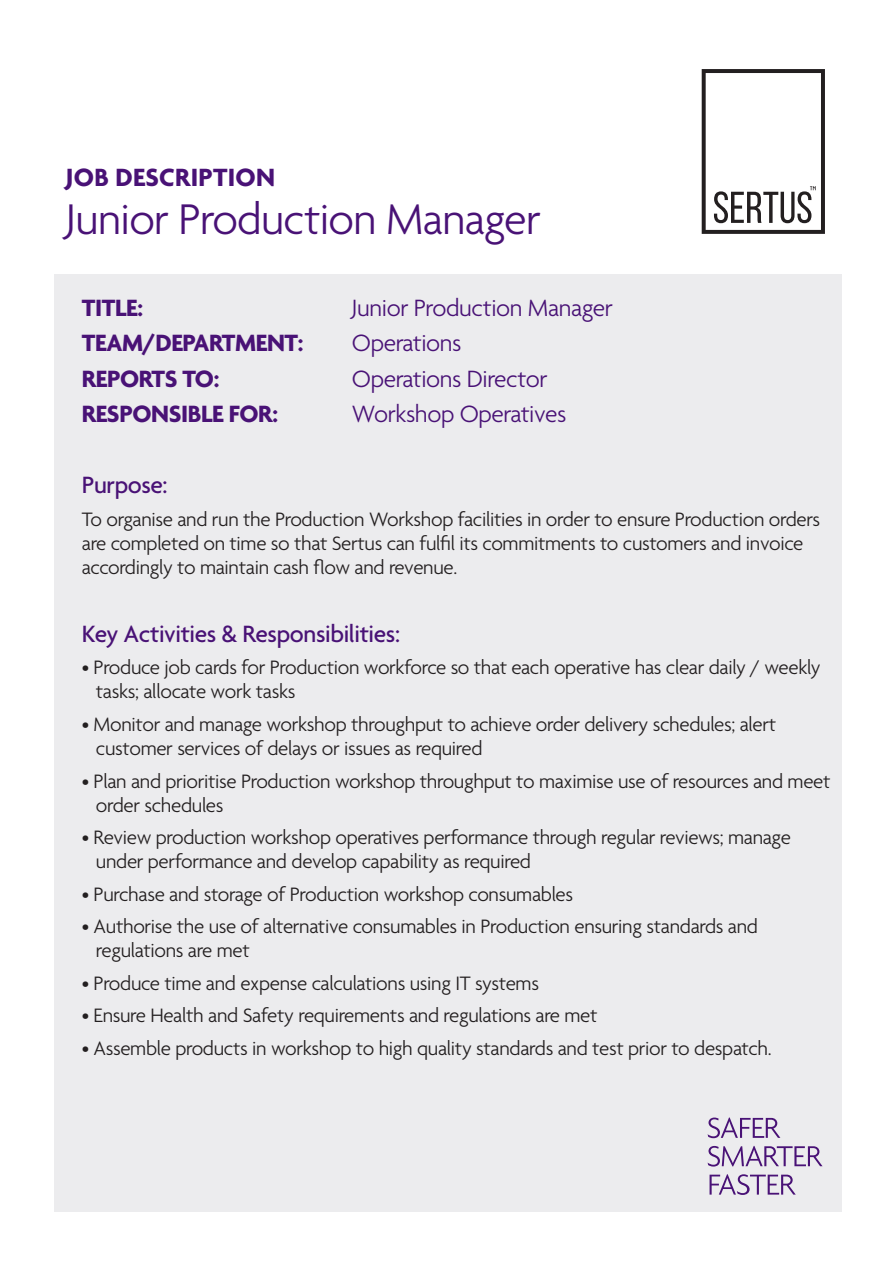
<style>
.page{position:relative;width:893px;height:1263px;background:#fff}
.page>*{position:absolute;margin:0;border:0;box-sizing:border-box;transform-origin:0 0}
.t1{font:300 46.35px "Agenda";letter-spacing:-.015em;color:#491276}
.t2{font:700 27px "Agenda";letter-spacing:.01em;color:#491276}
.t3{font:300 25.5px "Agenda";letter-spacing:-.015em;color:#491276}
.t4{font:700 25.5px "Agenda";letter-spacing:-.015em;color:#491276}
.t5{font:500 25.5px "Agenda";letter-spacing:-.015em;color:#491276}
.t6{font:300 21px/24px "Agenda";letter-spacing:-.015em;color:#231f20}
</style>
<div class="page">
<div style="left:54px;top:274px;width:788px;height:938px;background:#ececee"></div>
<svg style="left:702px;top:69px;width:123px;height:165px"></svg>
<svg style="left:708px;top:1117px;width:72px;height:21px"></svg>
<svg style="left:708px;top:1146px;width:114px;height:20px"></svg>
<svg style="left:709px;top:1174px;width:87px;height:21px"></svg>
<p class="t2" style="left:66px;top:163px;width:211px">JOB DESCRIPTION</p>
<p class="t1" style="left:66px;top:195px;width:476px">Junior Production Manager</p>
<p class="t4" style="left:82px;top:294px;width:63px">TITLE:</p>
<p class="t3" style="left:352px;top:294px;width:262px">Junior Production Manager</p>
<p class="t4" style="left:82px;top:329px;width:223px">TEAM/DEPARTMENT:</p>
<p class="t3" style="left:352px;top:329px;width:111px">Operations</p>
<p class="t4" style="left:82px;top:365px;width:139px">REPORTS TO:</p>
<p class="t3" style="left:352px;top:365px;width:197px">Operations Director</p>
<p class="t4" style="left:82px;top:401px;width:198px">RESPONSIBLE FOR:</p>
<p class="t3" style="left:352px;top:401px;width:216px">Workshop Operatives</p>
<p class="t5" style="left:82px;top:472px;width:87px">Purpose:</p>
<p class="t6" style="left:82px;top:508px;width:740px">To organise and run the Production Workshop facilities in order to ensure Production orders are completed on time so that Sertus can fulfil its commitments to customers and invoice accordingly to maintain cash flow and revenue.</p>
<p class="t5" style="left:82px;top:620px;width:320px">Key Activities &amp; Responsibilities:</p>
<p class="t6" style="left:96px;top:657px;width:726px;text-indent:-14px">• Produce job cards for Production workforce so that each operative has clear daily / weekly tasks; allocate work tasks</p>
<p class="t6" style="left:96px;top:713px;width:682px;text-indent:-14px">• Monitor and manage workshop throughput to achieve order delivery schedules; alert customer services of delays or issues as required</p>
<p class="t6" style="left:96px;top:770px;width:736px;text-indent:-14px">• Plan and prioritise Production workshop throughput to maximise use of resources and meet order schedules</p>
<p class="t6" style="left:96px;top:826px;width:697px;text-indent:-14px">• Review production workshop operatives performance through regular reviews; manage under performance and develop capability as required</p>
<p class="t6" style="left:82px;top:883px;width:493px">• Purchase and storage of Production workshop consumables</p>
<p class="t6" style="left:96px;top:916px;width:664px;text-indent:-14px">• Authorise the use of alternative consumables in Production ensuring standards and regulations are met</p>
<p class="t6" style="left:82px;top:972px;width:459px">• Produce time and expense calculations using IT systems</p>
<p class="t6" style="left:82px;top:1005px;width:517px">• Ensure Health and Safety requirements and regulations are met</p>
<p class="t6" style="left:82px;top:1037px;width:691px">• Assemble products in workshop to high quality standards and test prior to despatch.</p>
</div>
